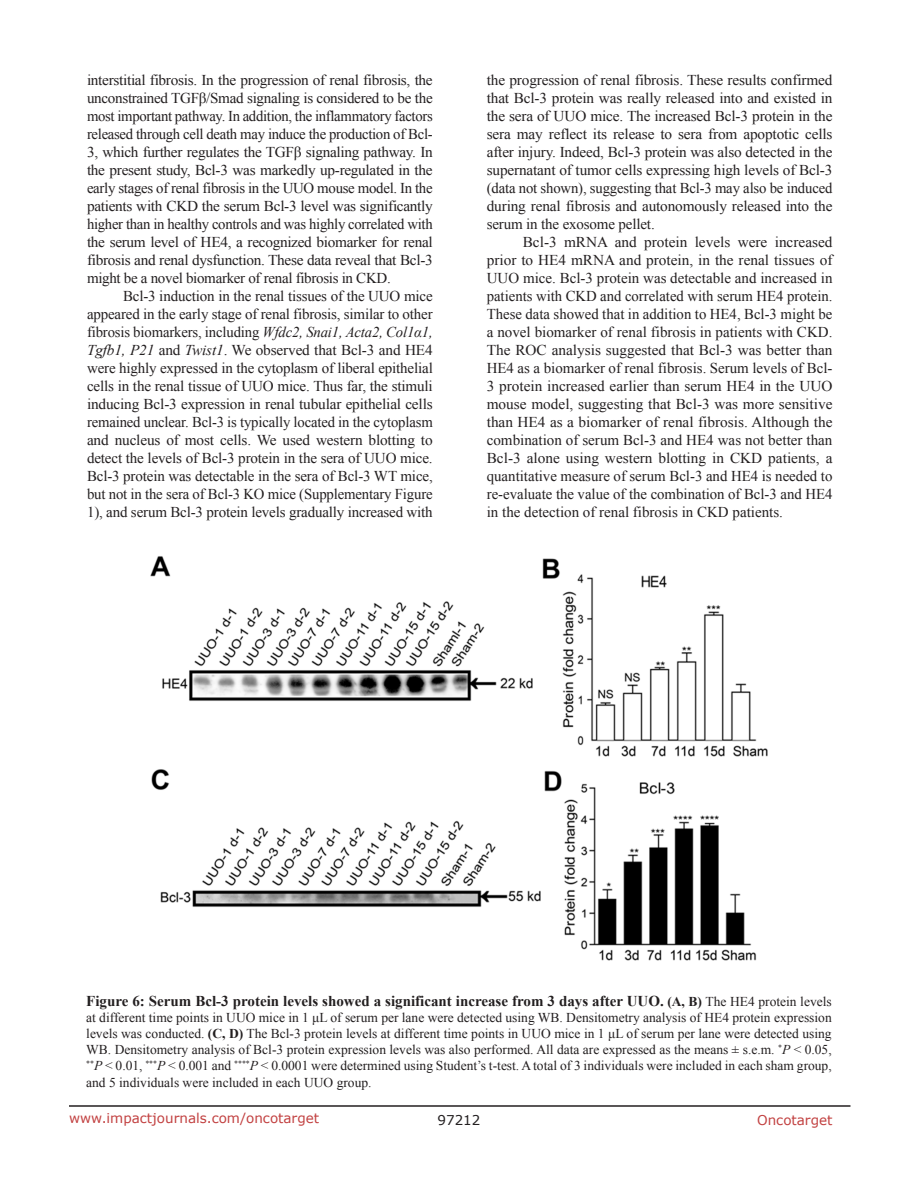
<style>
.page{position:relative;width:918px;height:1188px;background:#fff}
.page>*{position:absolute;margin:0;border:0;box-sizing:border-box;transform-origin:0 0}
.BodyText{font:15px/18px "Times New Roman";letter-spacing:-.01em;color:#231f20;text-align:justify}
.figuretext{font:700 15px "Times New Roman";color:#231f20}
.figuretext-2{font:13.5px/16.2px "Times New Roman";color:#231f20;text-align:justify}
.t1{font:13.5px "Verdana";color:#c24141}
.t2{font:13.5px "Verdana";color:#231f20}
.s1{font-style:italic}
.s2{font-size:13.5px}
.s3{font-weight:400;font-size:13.5px}
.s4{font-weight:700}
</style>
<div class="page">
<hr style="left:69px;top:1105px;width:781px;height:2px;background:#231f20">
<img style="left:150px;top:556px;width:618px;height:405px">
<p class="BodyText" style="left:87px;top:71px;width:347px">interstitial fibrosis. In the progression of renal fibrosis, the unconstrained TGFβ/Smad signaling is considered to be the most important pathway. In addition, the inflammatory factors released through cell death may induce the production of Bcl-3, which further regulates the TGFβ signaling pathway. In the present study, Bcl-3 was markedly up-regulated in the early stages of renal fibrosis in the UUO mouse model. In the patients with CKD the serum Bcl-3 level was significantly higher than in healthy controls and was highly correlated with the serum level of HE4, a recognized biomarker for renal fibrosis and renal dysfunction. These data reveal that Bcl-3 might be a novel biomarker of renal fibrosis in CKD.</p>
<p class="BodyText" style="left:87px;top:287px;width:347px;text-indent:36px">Bcl-3 induction in the renal tissues of the UUO mice appeared in the early stage of renal fibrosis, similar to other fibrosis biomarkers, including <span class="s1">Wfdc2, Snai1, Acta2, Col1α1, Tgfb1, P21</span> and <span class="s1">Twist1</span>. We observed that Bcl-3 and HE4 were highly expressed in the cytoplasm of liberal epithelial cells in the renal tissue of UUO mice. Thus far, the stimuli inducing Bcl-3 expression in renal tubular epithelial cells remained unclear. Bcl-3 is typically located in the cytoplasm and nucleus of most cells. We used western blotting to detect the levels of Bcl-3 protein in the sera of UUO mice.<br>Bcl-3 protein was detectable in the sera of Bcl-3 WT mice, but not in the sera of Bcl-3 KO mice (Supplementary Figure 1), and serum Bcl-3 protein levels gradually increased with</p>
<p class="BodyText" style="left:487px;top:71px;width:347px">the progression of renal fibrosis. These results confirmed that Bcl-3 protein was really released into and existed in the sera of UUO mice. The increased Bcl-3 protein in the sera may reflect its release to sera from apoptotic cells after injury. Indeed, Bcl-3 protein was also detected in the supernatant of tumor cells expressing high levels of Bcl-3 (data not shown), suggesting that Bcl-3 may also be induced during renal fibrosis and autonomously released into the serum in the exosome pellet.</p>
<p class="BodyText" style="left:487px;top:233px;width:347px;text-indent:36px">Bcl-3 mRNA and protein levels were increased prior to HE4 mRNA and protein, in the renal tissues of UUO mice. Bcl-3 protein was detectable and increased in patients with CKD and correlated with serum HE4 protein.<br>These data showed that in addition to HE4, Bcl-3 might be a novel biomarker of renal fibrosis in patients with CKD.<br>The ROC analysis suggested that Bcl-3 was better than HE4 as a biomarker of renal fibrosis. Serum levels of Bcl-3 protein increased earlier than serum HE4 in the UUO mouse model, suggesting that Bcl-3 was more sensitive than HE4 as a biomarker of renal fibrosis. Although the combination of serum Bcl-3 and HE4 was not better than Bcl-3 alone using western blotting in CKD patients, a quantitative measure of serum Bcl-3 and HE4 is needed to re-evaluate the value of the combination of Bcl-3 and HE4 in the detection of renal fibrosis in CKD patients.</p>
<p class="figuretext" style="left:86px;top:990px;width:747px">Figure 6: Serum Bcl-3 protein levels showed a significant increase from 3 days after UUO. <span class="s2">(A, B)</span> <span class="s3">The HE4 protein levels</span></p>
<p class="figuretext-2" style="left:86px;top:1009px;width:747px">at different time points in UUO mice in 1 μL of serum per lane were detected using WB. Densitometry analysis of HE4 protein expression levels was conducted. <span class="s4">(C, D)</span> The Bcl-3 protein levels at different time points in UUO mice in 1 μL of serum per lane were detected using WB. Densitometry analysis of Bcl-3 protein expression levels was also performed. All data are expressed as the means ± s.e.m. <sup>*</sup><span class="s1">P</span> &lt; 0.05, <sup>**</sup><span class="s1">P</span> &lt; 0.01, <sup>***</sup><span class="s1">P</span> &lt; 0.001 and <sup>****</sup><span class="s1">P</span> &lt; 0.0001 were determined using Student’s t-test. A total of 3 individuals were included in each sham group, and 5 individuals were included in each UUO group.</p>
<p class="t1" style="left:69px;top:1109px;width:252px">www.impactjournals.com/oncotarget</p>
<p class="t2" style="left:438px;top:1111px;width:44px">97212</p>
<p class="t1" style="left:757px;top:1111px;width:77px">Oncotarget</p>
</div>
